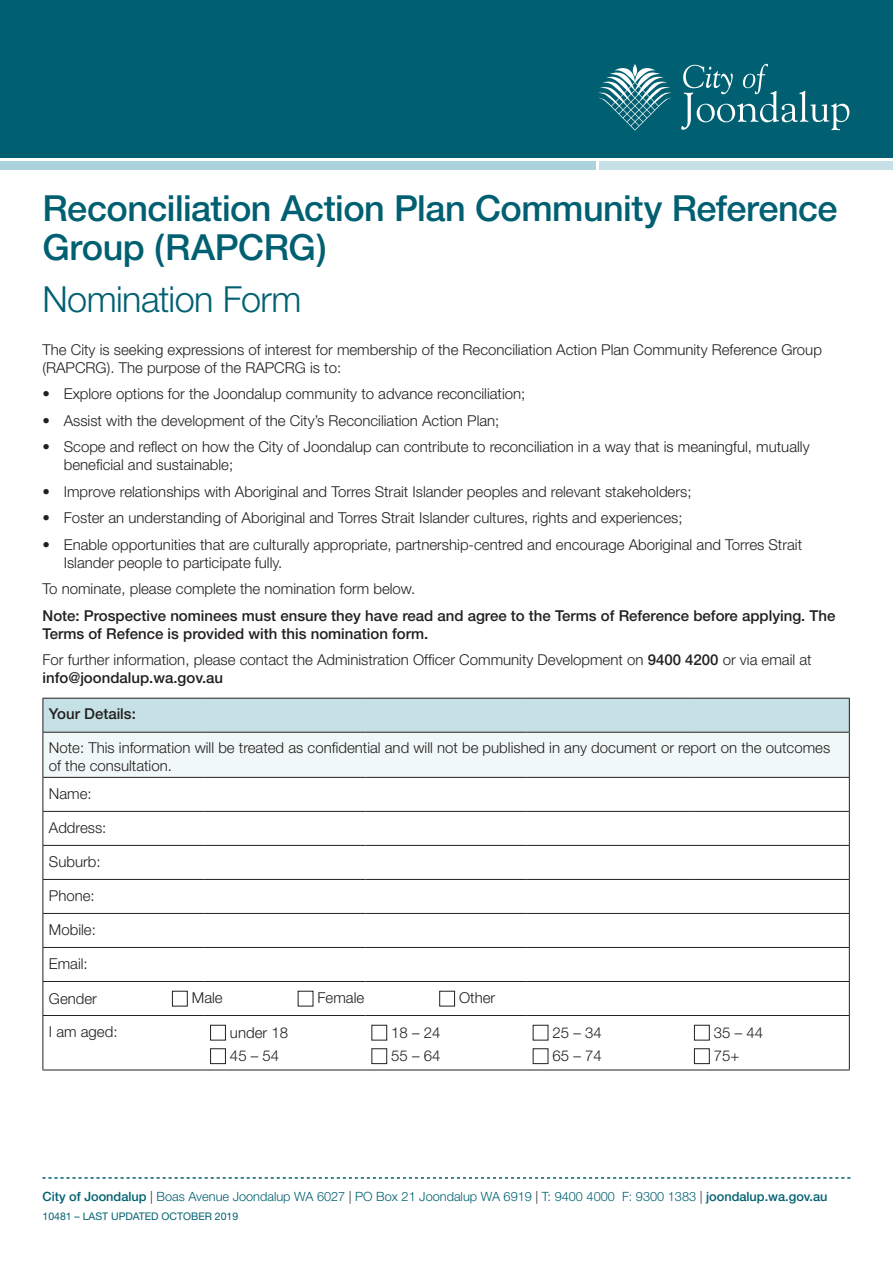
<style>
.page{position:relative;width:893px;height:1263px;background:#fff}
.page>*{position:absolute;margin:0;border:0;box-sizing:border-box;transform-origin:0 0}
.t1{font:500 36px/39px "Helvetica Neue";letter-spacing:-.015em;color:#006071}
.t2{font:300 36px "Helvetica Neue";letter-spacing:-.015em;color:#006071}
.t3{font:300 15px/18px "Helvetica Neue";color:#231f20}
.t4{font:500 15px/18px "Helvetica Neue";color:#231f20}
.t5{font:300 12.75px "Helvetica Neue";color:#006071}
.t6{font:10.5px "Helvetica Neue";color:#006071}
.s1{font-weight:500}
.s2{color:#231f20}
</style>
<div class="page">
<div style="left:0;top:0;width:893px;height:157px;background:#006071"></div>
<svg style="left:598px;top:64px;width:251px;height:67px"></svg>
<div style="left:0;top:162px;width:595px;height:8px;background:#abd3de"></div>
<div style="left:600px;top:162px;width:293px;height:8px;background:#c6e1e5"></div>
<svg style="left:43px;top:1177px;width:807px;height:1px"></svg>
<div style="left:43px;top:698px;width:806px;height:34px;background:#c6e1e5"></div>
<div style="left:43px;top:732px;width:806px;height:45px;background:#f1f8f8"></div>
<hr style="left:43px;top:698px;width:161px;height:1px;background:#231f20">
<hr style="left:43px;top:698px;width:1px;height:34px;background:#231f20">
<hr style="left:204px;top:698px;width:161px;height:1px;background:#231f20">
<hr style="left:365px;top:698px;width:162px;height:1px;background:#231f20">
<hr style="left:527px;top:698px;width:161px;height:1px;background:#231f20">
<hr style="left:688px;top:698px;width:162px;height:1px;background:#231f20">
<hr style="left:849px;top:698px;width:1px;height:34px;background:#231f20">
<hr style="left:43px;top:732px;width:161px;height:1px;background:#231f20">
<hr style="left:43px;top:732px;width:1px;height:45px;background:#231f20">
<hr style="left:204px;top:732px;width:161px;height:1px;background:#231f20">
<hr style="left:365px;top:732px;width:162px;height:1px;background:#231f20">
<hr style="left:527px;top:732px;width:161px;height:1px;background:#231f20">
<hr style="left:688px;top:732px;width:162px;height:1px;background:#231f20">
<hr style="left:849px;top:732px;width:1px;height:45px;background:#231f20">
<hr style="left:43px;top:777px;width:161px;height:1px;background:#231f20">
<hr style="left:43px;top:778px;width:1px;height:33px;background:#231f20">
<hr style="left:204px;top:777px;width:161px;height:1px;background:#231f20">
<hr style="left:365px;top:777px;width:162px;height:1px;background:#231f20">
<hr style="left:527px;top:777px;width:161px;height:1px;background:#231f20">
<hr style="left:688px;top:777px;width:162px;height:1px;background:#231f20">
<hr style="left:849px;top:778px;width:1px;height:33px;background:#231f20">
<hr style="left:43px;top:811px;width:161px;height:1px;background:#231f20">
<hr style="left:43px;top:812px;width:1px;height:33px;background:#231f20">
<hr style="left:204px;top:811px;width:161px;height:1px;background:#231f20">
<hr style="left:365px;top:811px;width:162px;height:1px;background:#231f20">
<hr style="left:527px;top:811px;width:161px;height:1px;background:#231f20">
<hr style="left:688px;top:811px;width:162px;height:1px;background:#231f20">
<hr style="left:849px;top:812px;width:1px;height:33px;background:#231f20">
<hr style="left:43px;top:845px;width:161px;height:1px;background:#231f20">
<hr style="left:43px;top:846px;width:1px;height:33px;background:#231f20">
<hr style="left:204px;top:845px;width:161px;height:1px;background:#231f20">
<hr style="left:365px;top:845px;width:162px;height:1px;background:#231f20">
<hr style="left:527px;top:845px;width:161px;height:1px;background:#231f20">
<hr style="left:688px;top:845px;width:162px;height:1px;background:#231f20">
<hr style="left:849px;top:846px;width:1px;height:33px;background:#231f20">
<hr style="left:43px;top:879px;width:161px;height:1px;background:#231f20">
<hr style="left:43px;top:880px;width:1px;height:33px;background:#231f20">
<hr style="left:204px;top:879px;width:161px;height:1px;background:#231f20">
<hr style="left:365px;top:879px;width:162px;height:1px;background:#231f20">
<hr style="left:527px;top:879px;width:161px;height:1px;background:#231f20">
<hr style="left:688px;top:879px;width:162px;height:1px;background:#231f20">
<hr style="left:849px;top:880px;width:1px;height:33px;background:#231f20">
<hr style="left:43px;top:913px;width:161px;height:1px;background:#231f20">
<hr style="left:43px;top:914px;width:1px;height:33px;background:#231f20">
<hr style="left:204px;top:913px;width:161px;height:1px;background:#231f20">
<hr style="left:365px;top:913px;width:162px;height:1px;background:#231f20">
<hr style="left:527px;top:913px;width:161px;height:1px;background:#231f20">
<hr style="left:688px;top:913px;width:162px;height:1px;background:#231f20">
<hr style="left:849px;top:914px;width:1px;height:33px;background:#231f20">
<hr style="left:43px;top:947px;width:161px;height:1px;background:#231f20">
<hr style="left:43px;top:948px;width:1px;height:33px;background:#231f20">
<hr style="left:204px;top:947px;width:161px;height:1px;background:#231f20">
<hr style="left:365px;top:947px;width:162px;height:1px;background:#231f20">
<hr style="left:527px;top:947px;width:161px;height:1px;background:#231f20">
<hr style="left:688px;top:947px;width:162px;height:1px;background:#231f20">
<hr style="left:849px;top:948px;width:1px;height:33px;background:#231f20">
<hr style="left:43px;top:981px;width:161px;height:1px;background:#231f20">
<hr style="left:43px;top:982px;width:1px;height:33px;background:#231f20">
<hr style="left:204px;top:981px;width:161px;height:1px;background:#231f20">
<hr style="left:365px;top:981px;width:162px;height:1px;background:#231f20">
<hr style="left:527px;top:981px;width:161px;height:1px;background:#231f20">
<hr style="left:688px;top:981px;width:162px;height:1px;background:#231f20">
<hr style="left:849px;top:982px;width:1px;height:33px;background:#231f20">
<hr style="left:43px;top:1015px;width:161px;height:1px;background:#231f20">
<hr style="left:43px;top:1016px;width:1px;height:53px;background:#231f20">
<hr style="left:204px;top:1015px;width:161px;height:1px;background:#231f20">
<hr style="left:365px;top:1015px;width:162px;height:1px;background:#231f20">
<hr style="left:527px;top:1015px;width:161px;height:1px;background:#231f20">
<hr style="left:688px;top:1015px;width:162px;height:1px;background:#231f20">
<hr style="left:849px;top:1016px;width:1px;height:53px;background:#231f20">
<hr style="left:43px;top:1069px;width:161px;height:1px;background:#231f20">
<hr style="left:204px;top:1069px;width:161px;height:1px;background:#231f20">
<hr style="left:365px;top:1069px;width:162px;height:1px;background:#231f20">
<hr style="left:527px;top:1069px;width:161px;height:1px;background:#231f20">
<hr style="left:688px;top:1069px;width:162px;height:1px;background:#231f20">
<div style="left:172px;top:991px;width:16px;height:15px;border:1px solid #231f20"></div>
<div style="left:439px;top:991px;width:16px;height:15px;border:1px solid #231f20"></div>
<div style="left:210px;top:1025px;width:16px;height:15px;border:1px solid #231f20"></div>
<div style="left:210px;top:1048px;width:16px;height:16px;border:1px solid #231f20"></div>
<div style="left:371px;top:1025px;width:16px;height:15px;border:1px solid #231f20"></div>
<div style="left:371px;top:1048px;width:16px;height:16px;border:1px solid #231f20"></div>
<div style="left:533px;top:1025px;width:15px;height:15px;border:1px solid #231f20"></div>
<div style="left:533px;top:1048px;width:15px;height:16px;border:1px solid #231f20"></div>
<div style="left:694px;top:1025px;width:16px;height:15px;border:1px solid #231f20"></div>
<div style="left:694px;top:1048px;width:16px;height:16px;border:1px solid #231f20"></div>
<h1 class="t1" style="left:43px;top:189px;width:797px">Reconciliation Action Plan Community Reference<br>Group (RAPCRG)</h1>
<h1 class="t2" style="left:43px;top:277px;width:261px">Nomination Form</h1>
<p class="t3" style="left:43px;top:340px;width:781px">The City is seeking expressions of interest for membership of the Reconciliation Action Plan Community Reference Group (RAPCRG). The purpose of the RAPCRG is to:</p>
<p class="t3" style="left:43px;top:385px;width:484px">• Explore options for the Joondalup community to advance reconciliation;</p>
<p class="t3" style="left:43px;top:411px;width:458px">• Assist with the development of the City’s Reconciliation Action Plan;</p>
<p class="t3" style="left:64px;top:438px;width:747px;text-indent:-21px">• Scope and reflect on how the City of Joondalup can contribute to reconciliation in a way that is meaningful, mutually beneficial and sustainable;</p>
<p class="t3" style="left:43px;top:482px;width:650px">• Improve relationships with Aboriginal and Torres Strait Islander peoples and relevant stakeholders;</p>
<p class="t3" style="left:43px;top:509px;width:642px">• Foster an understanding of Aboriginal and Torres Strait Islander cultures, rights and experiences;</p>
<p class="t3" style="left:64px;top:535px;width:740px;text-indent:-21px">• Enable opportunities that are culturally appropriate, partnership-centred and encourage Aboriginal and Torres Strait<br>Islander people to participate fully.</p>
<p class="t3" style="left:43px;top:580px;width:374px">To nominate, please complete the nomination form below.</p>
<p class="t4" style="left:43px;top:606px;width:794px">Note: Prospective nominees must ensure they have read and agree to the Terms of Reference before applying. The<br>Terms of Refence is provided with this nomination form.</p>
<p class="t3" style="left:43px;top:651px;width:771px">For further information, please contact the Administration Officer Community Development on <span class="s1">9400 4200</span> or via email at <span class="s1">info@joondalup.wa.gov.au</span></p>
<p class="t4" style="left:49px;top:705px;width:88px">Your Details:</p>
<p class="t3" style="left:49px;top:739px;width:783px">Note: This information will be treated as confidential and will not be published in any document or report on the outcomes of the consultation.</p>
<p class="t3" style="left:49px;top:784px;width:44px">Name:</p>
<p class="t3" style="left:49px;top:818px;width:59px">Address:</p>
<p class="t3" style="left:49px;top:852px;width:53px">Suburb:</p>
<p class="t3" style="left:49px;top:886px;width:47px">Phone:</p>
<p class="t3" style="left:49px;top:920px;width:48px">Mobile:</p>
<p class="t3" style="left:49px;top:954px;width:40px">Email:</p>
<p class="t3" style="left:49px;top:989px;width:50px">Gender</p>
<p class="t3" style="left:192px;top:989px;width:32px">Male</p>
<p class="t3" style="left:318px;top:989px;width:48px">Female</p>
<p class="t3" style="left:459px;top:989px;width:38px">Other</p>
<p class="t3" style="left:49px;top:1022px;width:70px">I am aged:</p>
<p class="t3" style="left:230px;top:1020px;width:60px;line-height:23.5px">under 18<br>45 – 54</p>
<p class="t3" style="left:391px;top:1020px;width:51px;line-height:23.5px">18 – 24<br>55 – 64</p>
<p class="t3" style="left:553px;top:1020px;width:51px;line-height:23.5px">25 – 34<br>65 – 74</p>
<p class="t3" style="left:714px;top:1020px;width:51px;line-height:23.5px">35 – 44<br>75+</p>
<p class="t5" style="left:43px;top:1188px;width:786px"><span class="s1">City of Joondalup</span> <span class="s2">|</span> Boas Avenue Joondalup WA 6027 <span class="s2">|</span> PO Box 21 Joondalup WA 6919 <span class="s2">|</span> T: 9400 4000 F: 9300 1383 <span class="s2">|</span> <span class="s1">joondalup.wa.gov.au</span></p>
<p class="t6" style="left:43px;top:1210px;width:197px">10481 – LAST UPDATED OCTOBER 2019</p>
</div>
